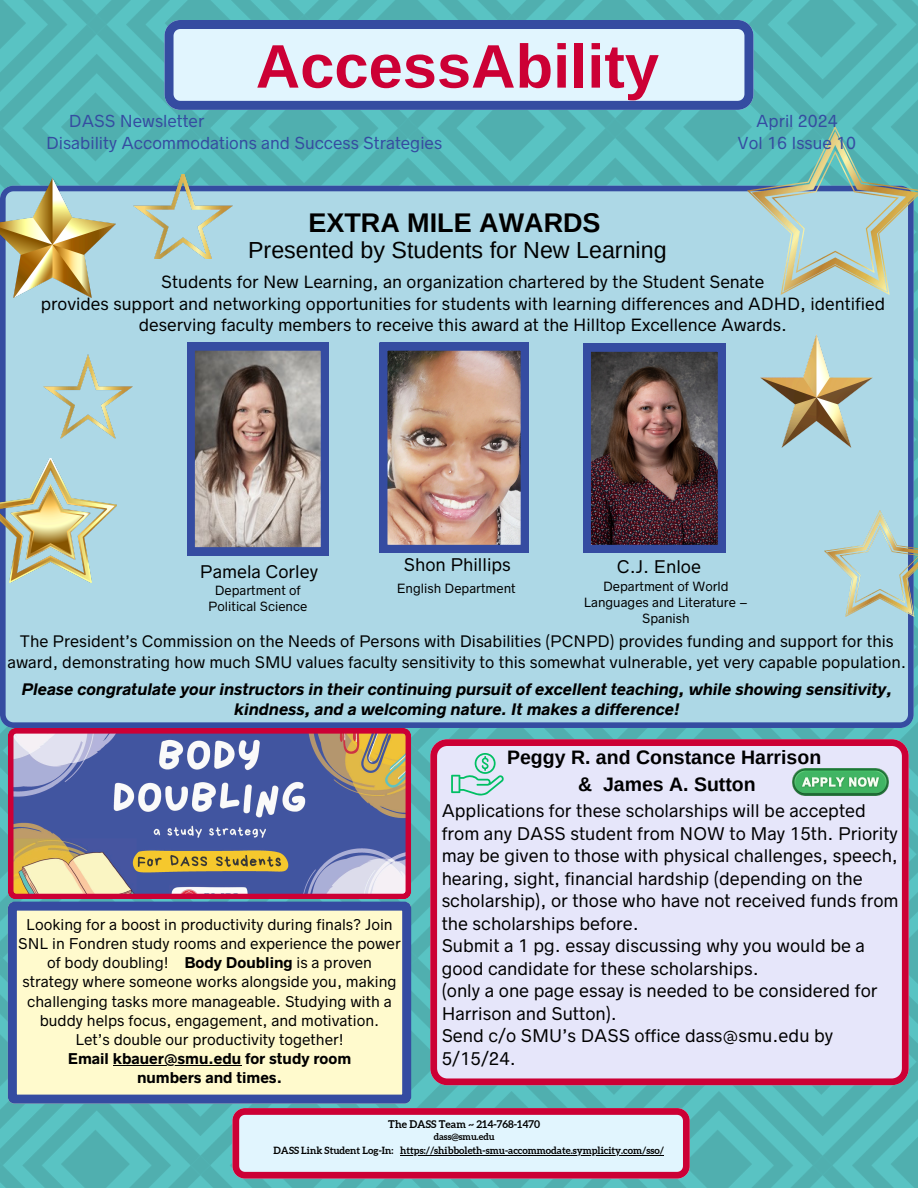
<style>
.page{position:relative;width:918px;height:1188px;background:#fff}
.page>*{position:absolute;margin:0;border:0;box-sizing:border-box;transform-origin:0 0}
.t1{font:700 61.5px "Arimo";color:#cc0035}
.t2{font:700 27px "Arimo";color:#000}
.t3{font:23.25px "Arimo";color:#000}
.t4{font:700 19.5px/27px "Arimo";color:#000;text-align:center}
.t5{font:16.5px/22.5px "Radnika Next";color:#000}
.t6{font:15.9px/21.3px "Radnika Next";color:#000;text-align:center}
.t7{font:15.6px "Radnika Next";color:#354ca1}
.t8{font:15px/20.7px "Radnika Next";color:#000;text-align:center}
.t9{font:italic 700 15px/20.7px "Radnika Next";color:#000;text-align:center}
.t10{font:14.1px/19.2px "Radnika Next";color:#000;text-align:center}
.t11{font:700 14.1px "Radnika Next";color:#000}
.t12{font:12px/16px "Radnika Next";color:#000;text-align:center}
.t13{font:700 10.5px "Aleo";color:#000}
.t14{font:700 9.9px "Aleo";color:#000}
.t15{font:700 9.3px "Aleo";color:#000}
.s1{font-weight:700}
</style>
<div class="page">
<img style="left:0;top:0;width:918px;height:1188px">
<svg style="left:165px;top:20px;width:588px;height:90px;background:#bacfe9"></svg>
<svg style="left:232px;top:1108px;width:458px;height:71px;background:#dbc0d2"></svg>
<svg style="left:8px;top:902px;width:403px;height:202px;background:#e5e3c7"></svg>
<div style="left:0;top:186px;width:914px;height:542px;background:#add8e6"></div>
<svg style="left:187px;top:343px;width:142px;height:212px;background:#89828b"></svg>
<img style="left:380px;top:343px;width:148px;height:210px">
<img style="left:583px;top:344px;width:143px;height:209px">
<img style="left:0;top:179px;width:116px;height:119px">
<img style="left:747px;top:127px;width:171px;height:167px">
<img style="left:0;top:458px;width:116px;height:124px">
<img style="left:133px;top:175px;width:99px;height:84px">
<img style="left:760px;top:335px;width:113px;height:112px">
<img style="left:825px;top:510px;width:93px;height:106px">
<img style="left:44px;top:354px;width:89px;height:85px">
<svg style="left:8px;top:728px;width:403px;height:171px;background:#887b98"></svg>
<svg style="left:430px;top:739px;width:478px;height:346px;background:#e3d6ec"></svg>
<svg style="left:451px;top:753px;width:53px;height:43px;background:#b9dedc"></svg>
<img style="left:793px;top:768px;width:95px;height:27px">
<hr style="left:400px;top:1155px;width:264px;height:1px;background:#000">
<hr style="left:113px;top:1065px;width:128px;height:1px;background:#000">
<p class="t1" style="left:256px;top:32px;width:405px">AccessAbility</p>
<p class="t7" style="left:69px;top:112px;width:137px">DASS Newsletter</p>
<p class="t7" style="left:756px;top:112px;width:83px">April 2024</p>
<p class="t7" style="left:46px;top:133px;width:398px">Disability Accommodations and Success Strategies</p>
<p class="t7" style="left:738px;top:133px;width:120px">Vol 16 Issue 10</p>
<h6 class="t2" style="left:308px;top:208px;width:294px">EXTRA MILE AWARDS</h6>
<p class="t3" style="left:248px;top:237px;width:420px">Presented by Students for New Learning</p>
<h6 class="t6" style="left:41px;top:272px;width:846px">Students for New Learning, an organization chartered by the Student Senate<br>provides support and networking opportunities for students with learning differences and ADHD, identified deserving faculty members to receive this award at the Hilltop Excellence Awards.</h6>
<h6 class="t5" style="left:200px;top:560px;width:120px">Pamela Corley</h6>
<h4 class="t12" style="left:215px;top:583px;width:88px">Department of</h4>
<p class="t12" style="left:208px;top:599px;width:101px">Political Science</p>
<p class="t5" style="left:404px;top:554px;width:109px">Shon Phillips</p>
<p class="t5" style="left:617px;top:556px;width:85px">C.J. Enloe</p>
<h6 class="t12" style="left:584px;top:579px;width:166px">Department of World<br>Languages and Literature –<br>Spanish</h6>
<p class="t12" style="left:397px;top:580px;width:120px">English Department</p>
<h5 class="t8" style="left:7px;top:631px;width:900px">The President’s Commission on the Needs of Persons with Disabilities (PCNPD) provides funding and support for this award, demonstrating how much SMU values faculty sensitivity to this somewhat vulnerable, yet very capable population.</h5>
<h3 class="t9" style="left:21px;top:679px;width:872px">Please congratulate your instructors in their continuing pursuit of excellent teaching, while showing sensitivity, kindness, and a welcoming nature. It makes a difference!</h3>
<p class="t10" style="left:18px;top:915px;width:384px">Looking for a boost in productivity during finals? Join SNL in Fondren study rooms and experience the power of body doubling! <span class="s1">Body Doubling</span> is a proven strategy where someone works alongside you, making challenging tasks more manageable. Studying with a buddy helps focus, engagement, and motivation.<br>Let’s double our productivity together!<br><span class="s1">Email kbauer@smu.edu for study room</span></p>
<p class="t11" style="left:137px;top:1069px;width:146px">numbers and times.</p>
<p class="t4" style="left:507px;top:743px;width:316px">Peggy R. and Constance Harrison &amp; James A. Sutton</p>
<p class="t5" style="left:442px;top:800px;width:458px">Applications for these scholarships will be accepted from any DASS student from NOW to May 15th. Priority may be given to those with physical challenges, speech, hearing, sight, financial hardship (depending on the scholarship), or those who have not received funds from the scholarships before.<br>Submit a 1 pg. essay discussing why you would be a good candidate for these scholarships.<br>(only a one page essay is needed to be considered for Harrison and Sutton).<br>Send c/o SMU’s DASS office dass@smu.edu by 5/15/24.</p>
<h6 class="t13" style="left:388px;top:1118px;width:153px">The DASS Team ~ 214-768-1470</h6>
<p class="t15" style="left:434px;top:1131px;width:62px">dass@smu.edu</p>
<p class="t14" style="left:274px;top:1145px;width:121px">DASS Link Student Log-In:</p>
<p class="t14" style="left:400px;top:1145px;width:265px">https://shibboleth-smu-accommodate.symplicity.com/sso/</p>
</div>
